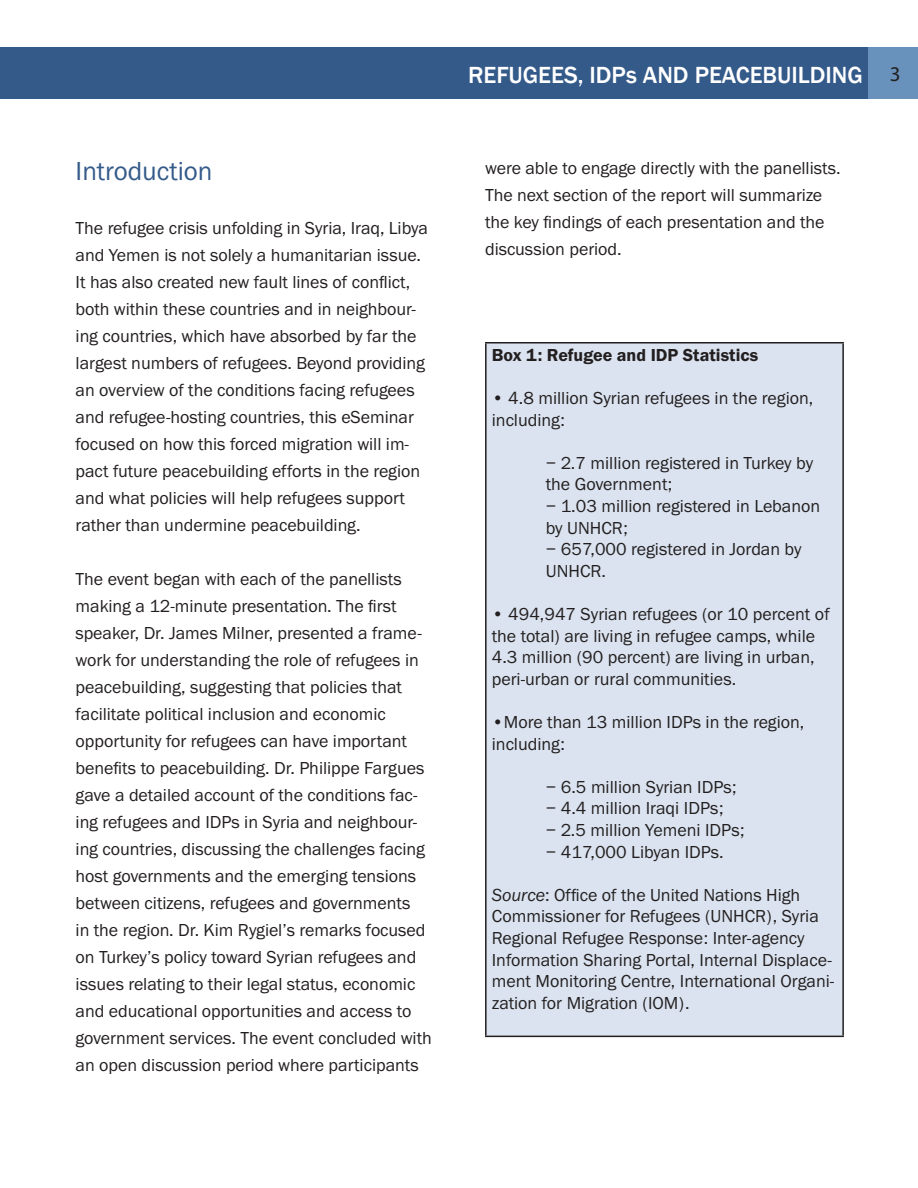
<style>
.page{position:relative;width:918px;height:1188px;background:#fff}
.page>*{position:absolute;margin:0;border:0;box-sizing:border-box;transform-origin:0 0}
.t1{font:27px "Franklin Gothic URW Boo";color:#345a8a}
.t2{font:500 24px "Franklin Gothic";color:#fff}
.t3{font:18px/27px "Franklin Gothic URW Boo";color:#231f20}
.t4{font:18px "Franklin Gothic URW Dem";color:#231f20}
.s1{font-family:"Myriad Pro";font-weight:400;font-size:21px;color:#231f20}
.s2{font-family:"Franklin Gothic URW Boo Ita"}
</style>
<div class="page">
<div style="left:0;top:48px;width:868px;height:51px;background:#345a8a"></div>
<div style="left:868px;top:48px;width:50px;height:51px;background:#6892bb"></div>
<div style="left:486px;top:343px;width:357px;height:693px;background:#dae3ef"></div>
<hr style="left:485px;top:342px;width:359px;height:2px;background:#231f20">
<hr style="left:485px;top:344px;width:2px;height:692px;background:#231f20">
<hr style="left:842px;top:344px;width:2px;height:692px;background:#231f20">
<hr style="left:485px;top:1036px;width:359px;height:1px;background:#231f20">
<p class="t1" style="left:76px;top:154px;width:138px">Introduction</p>
<p class="t3" style="left:76px;top:214px;width:354px">The refugee crisis unfolding in Syria, Iraq, Libya and Yemen is not solely a humanitarian issue.<br>It has also created new fault lines of conflict, both within these countries and in neighbour&shy;ing countries, which have absorbed by far the largest numbers of refugees. Beyond providing an overview of the conditions facing refugees and refugee-hosting countries, this eSeminar focused on how this forced migration will im&shy;pact future peacebuilding efforts in the region and what policies will help refugees support rather than undermine peacebuilding.</p>
<p class="t3" style="left:76px;top:565px;width:358px">The event began with each of the panellists making a 12-minute presentation. The first speaker, Dr. James Milner, presented a frame&shy;work for understanding the role of refugees in peacebuilding, suggesting that policies that facilitate political inclusion and economic opportunity for refugees can have important benefits to peacebuilding. Dr. Philippe Fargues gave a detailed account of the conditions fac&shy;ing refugees and IDPs in Syria and neighbour&shy;ing countries, discussing the challenges facing host governments and the emerging tensions between citizens, refugees and governments<br>in the region. Dr. Kim Rygiel’s remarks focused on Turkey’s policy toward Syrian refugees and issues relating to their legal status, economic and educational opportunities and access to government services. The event concluded with an open discussion period where participants</p>
<p class="t2" style="left:468px;top:60px;width:434px">REFUGEES, IDPs AND PEACEBUILDING <span class="s1">3</span></p>
<p class="t3" style="left:485px;top:154px;width:357px">were able to engage directly with the panellists.<br>The next section of the report will summarize the key findings of each presentation and the discussion period.</p>
<p class="t4" style="left:492px;top:344px;width:268px">Box 1: Refugee and IDP Statistics</p>
<p class="t3" style="left:492px;top:387px;width:323px;line-height:21.6px">• 4.8 million Syrian refugees in the region, including:</p>
<p class="t3" style="left:546px;top:452px;width:269px;line-height:21.6px">− 2.7 million registered in Turkey by the Government;</p>
<p class="t3" style="left:546px;top:495px;width:276px;line-height:21.6px">− 1.03 million registered in Lebanon by UNHCR;</p>
<p class="t3" style="left:546px;top:538px;width:257px;line-height:21.6px">− 657,000 registered in Jordan by<br>UNHCR.</p>
<p class="t3" style="left:492px;top:603px;width:339px;line-height:21.6px">• 494,947 Syrian refugees (or 10 percent of the total) are living in refugee camps, while 4.3 million (90 percent) are living in urban, peri-urban or rural communities.</p>
<p class="t3" style="left:492px;top:711px;width:314px;line-height:21.6px">•More than 13 million IDPs in the region, including:</p>
<p class="t3" style="left:546px;top:773px;width:192px">− 6.5 million Syrian IDPs;</p>
<p class="t3" style="left:546px;top:795px;width:179px">− 4.4 million Iraqi IDPs;</p>
<p class="t3" style="left:546px;top:816px;width:200px">− 2.5 million Yemeni IDPs;</p>
<p class="t3" style="left:546px;top:838px;width:179px">− 417,000 Libyan IDPs.</p>
<p class="t3" style="left:492px;top:884px;width:344px;line-height:21.6px"><span class="s2">Source</span>: Office of the United Nations High Commissioner for Refugees (UNHCR), Syria Regional Refugee Response: Inter-agency Information Sharing Portal, Internal Displace&shy;ment Monitoring Centre, International Organi&shy;zation for Migration (IOM).</p>
</div>
